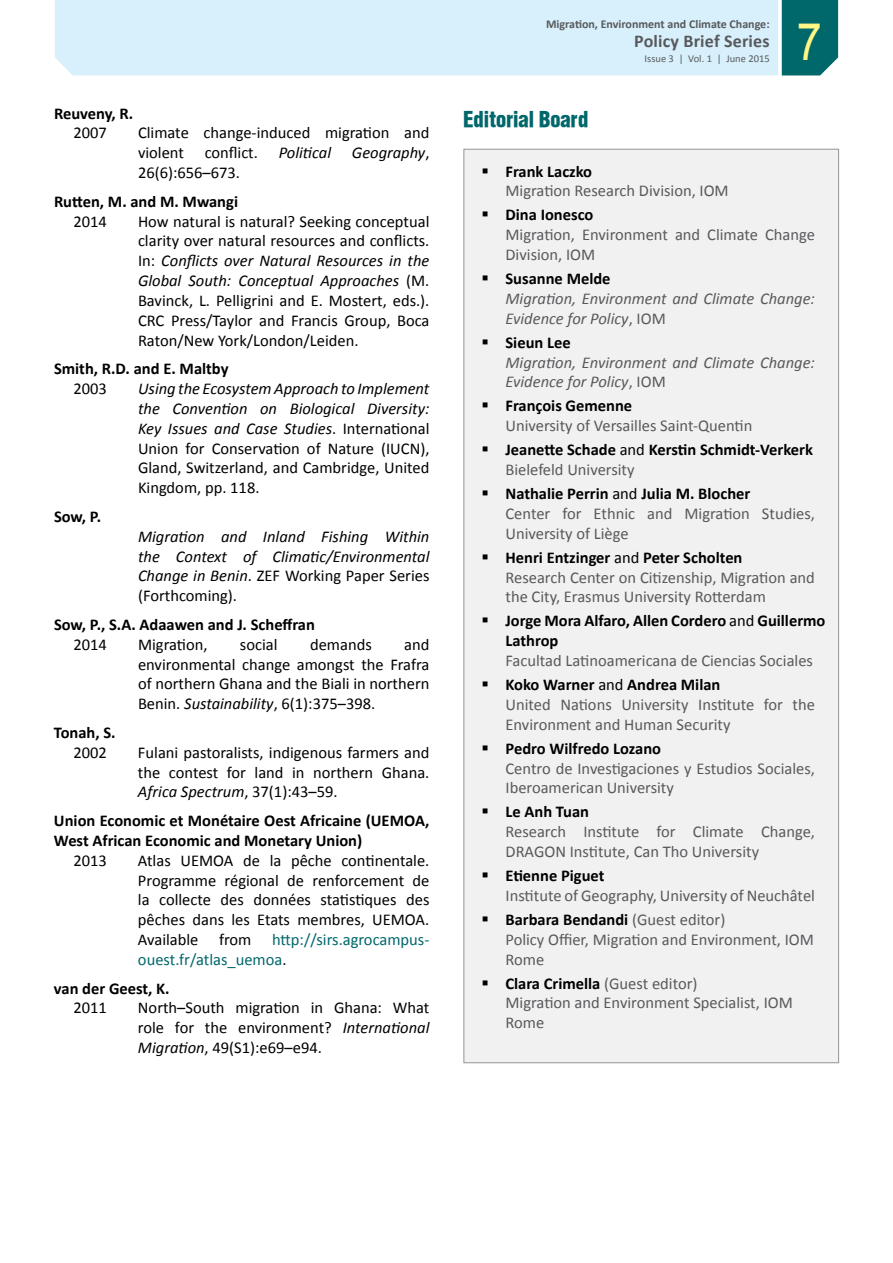
<style>
.page{position:relative;width:893px;height:1263px;background:#fff}
.page>*{position:absolute;margin:0;border:0;box-sizing:border-box;transform-origin:0 0}
.t1{font:51.75px "Arial";color:#fff685;scale:.87 1}
.t2{font:21px "Context Black Cond S Si";color:#00676b}
.t3{font:700 18px "Calibri";letter-spacing:.01em;color:#58595b}
.t4{font:16.5px/19.8px "Calibri";color:#000;text-align:justify}
.t5{font:16.5px/19.8px "Calibri";color:#58595b}
.t6{font:700 16.5px/19.8px "Calibri";color:#000}
.t7{font:italic 16.5px/19.8px "Calibri";color:#000;text-align:justify}
.t8{font:italic 16.5px/19.8px "Calibri";color:#58595b}
.t9{font:700 12px "Calibri";color:#58595b}
.t10{font:10.5px "Calibri";color:#58595b}
.s1{font-style:normal}
.s2{font-style:italic}
.s3{color:#00676b}
.s4{font-weight:400;color:#58595b}
.s5{font-weight:400}
.s6{font-weight:700;color:#000}
.s7{color:#000}
</style>
<div class="page">
<div style="left:55px;top:0;width:723px;height:75px;background:#d7f0fc"></div>
<div style="left:782px;top:0;width:56px;height:75px;background:#00676b"></div>
<div style="left:463px;top:149px;width:376px;height:914px;background:#f1f1f2;border:1px solid #939598"></div>
<p class="t6" style="left:54px;top:103px;width:81px">Reuveny, R.</p>
<p class="t4" style="left:74px;top:123px;width:35px">2007</p>
<p class="t4" style="left:138px;top:123px;width:293px">Climate change-induced migration and violent</p>
<p class="t4" style="left:205px;top:143px;width:55px">conflict.</p>
<p class="t7" style="left:279px;top:142px;width:54px">Political</p>
<p class="t7" style="left:352px;top:142px;width:79px">Geography<span class="s1">,</span></p>
<p class="t4" style="left:138px;top:163px;width:104px">26(6):656–673.</p>
<p class="t6" style="left:54px;top:191px;width:186px">Rutten, M. and M. Mwangi</p>
<p class="t4" style="left:74px;top:211px;width:35px">2014</p>
<p class="t4" style="left:138px;top:211px;width:293px">How natural is natural? Seeking conceptual clarity over natural resources and conflicts.<br>In: <span class="s2">Conflicts over Natural Resources in the Global South: Conceptual Approaches</span> (M.<br>Bavinck, L. Pelligrini and E. Mostert, eds.).<br>CRC Press/Taylor and Francis Group, Boca Raton/New York/London/Leiden.</p>
<p class="t6" style="left:54px;top:359px;width:176px">Smith, R.D. and E. Maltby</p>
<p class="t4" style="left:74px;top:379px;width:35px">2003</p>
<p class="t4" style="left:138px;top:379px;width:293px"><span class="s2">Using the Ecosystem Approach to Implement the Convention on Biological Diversity:<br>Key Issues and Case Studies</span>. International Union for Conservation of Nature (IUCN), Gland, Switzerland, and Cambridge, United Kingdom, pp. 118.</p>
<p class="t6" style="left:54px;top:506px;width:49px">Sow, P.</p>
<p class="t7" style="left:138px;top:526px;width:293px">Migration and Inland Fishing Within the Context of Climatic/Environmental Change in Benin<span class="s1">. ZEF Working Paper Series (Forthcoming).</span></p>
<p class="t6" style="left:54px;top:614px;width:262px">Sow, P., S.A. Adaawen and J. Scheffran</p>
<p class="t4" style="left:74px;top:634px;width:35px">2014</p>
<p class="t4" style="left:138px;top:634px;width:71px">Migration,</p>
<p class="t4" style="left:240px;top:634px;width:39px">social</p>
<p class="t4" style="left:310px;top:634px;width:63px">demands</p>
<p class="t4" style="left:138px;top:634px;width:293px;text-indent:266px">and environmental change amongst the Frafra of northern Ghana and the Biali in northern Benin. <span class="s2">Sustainability</span>, 6(1):375–398.</p>
<p class="t6" style="left:54px;top:722px;width:63px">Tonah, S.</p>
<p class="t4" style="left:73px;top:742px;width:35px">2002</p>
<p class="t4" style="left:138px;top:742px;width:293px">Fulani pastoralists, indigenous farmers and the contest for land in northern Ghana.<br><span class="s2">Africa Spectrum</span>, 37(1):43–59.</p>
<p class="t6" style="left:54px;top:811px;width:377px">Union Economic et Monétaire Oest Africaine (UEMOA,<br>West African Economic and Monetary Union)</p>
<p class="t4" style="left:73px;top:850px;width:35px">2013</p>
<p class="t4" style="left:138px;top:850px;width:293px">Atlas UEMOA de la pêche continentale.<br>Programme régional de renforcement de la collecte des données statistiques des pêches dans les Etats membres, UEMOA.<br>Available from <span class="s3">http://sirs.agrocampus&shy;ouest.fr/atlas_uemoa</span>.</p>
<p class="t6" style="left:54px;top:978px;width:117px">van der Geest, K.</p>
<p class="t4" style="left:73px;top:998px;width:35px">2011</p>
<p class="t4" style="left:138px;top:998px;width:293px">North–South migration in Ghana: What role for the environment? <span class="s2">International Migration</span>, 49(S1):e69–e94.</p>
<p class="t9" style="left:546px;top:16px;width:225px">Migration, Environment and Climate Change:</p>
<p class="t3" style="left:634px;top:30px;width:137px">Policy Brief Series</p>
<p class="t10" style="left:645px;top:52px;width:127px">Issue 3 | Vol. 1 | June 2015</p>
<h1 class="t1" style="left:797px;top:7px;width:30px">7</h1>
<p class="t2" style="left:463px;top:106px;width:126px">Editorial Board</p>
<p class="t6" style="left:505px;top:161px;width:88px">Frank Laczko</p>
<p class="t5" style="left:505px;top:181px;width:225px">Migration Research Division, IOM</p>
<p class="t6" style="left:505px;top:205px;width:89px">Dina Ionesco</p>
<p class="t5" style="left:505px;top:225px;width:311px">Migration, Environment and Climate Change<br>Division, IOM</p>
<p class="t6" style="left:505px;top:269px;width:107px">Susanne Melde</p>
<p class="t8" style="left:505px;top:288px;width:311px">Migration, Environment and Climate Change:<br>Evidence for Policy<span class="s1">, IOM</span></p>
<p class="t6" style="left:505px;top:332px;width:67px">Sieun Lee</p>
<p class="t8" style="left:505px;top:352px;width:311px">Migration, Environment and Climate Change:<br>Evidence for Policy<span class="s1">, IOM</span></p>
<p class="t6" style="left:505px;top:396px;width:128px">François Gemenne</p>
<p class="t6" style="left:505px;top:414px;width:309px;line-height:24px"><span class="s4">University of Versailles Saint-Quentin<br></span>Jeanette Schade <span class="s5">and</span> Kerstin Schmidt-Verkerk</p>
<p class="t6" style="left:505px;top:458px;width:246px;line-height:24px"><span class="s4">Bielefeld University<br></span>Nathalie Perrin <span class="s5">and</span> Julia M. Blocher</p>
<p class="t5" style="left:505px;top:504px;width:311px">Center for Ethnic and Migration Studies,<br>University of Liège</p>
<p class="t5" style="left:505px;top:547px;width:311px"><span class="s6">Henri Entzinger</span> <span class="s7">and</span> <span class="s6">Peter Scholten<br></span>Research Center on Citizenship, Migration and the City, Erasmus University Rotterdam</p>
<p class="t6" style="left:505px;top:611px;width:321px">Jorge Mora Alfaro, Allen Cordero <span class="s5">and</span> Guillermo<br>Lathrop</p>
<p class="t5" style="left:505px;top:649px;width:309px;line-height:24px">Facultad Latinoamericana de Ciencias Sociales<br><span class="s6">Koko Warner</span> <span class="s7">and</span> <span class="s6">Andrea Milan</span></p>
<p class="t5" style="left:505px;top:695px;width:311px">United Nations University Institute for the<br>Environment and Human Security</p>
<p class="t6" style="left:505px;top:738px;width:157px">Pedro Wilfredo Lozano</p>
<p class="t5" style="left:505px;top:758px;width:311px">Centro de Investigaciones y Estudios Sociales,<br>Iberoamerican University</p>
<p class="t6" style="left:505px;top:802px;width:85px">Le Anh Tuan</p>
<p class="t5" style="left:505px;top:822px;width:311px">Research Institute for Climate Change,<br>DRAGON Institute, Can Tho University</p>
<p class="t6" style="left:505px;top:866px;width:100px">Etienne Piguet</p>
<p class="t5" style="left:505px;top:883px;width:311px;line-height:24px">Institute of Geography, University of Neuchâtel<br><span class="s6">Barbara Bendandi</span> (Guest editor)</p>
<p class="t5" style="left:505px;top:929px;width:310px">Policy Offier, Migration and Environment, IOM<br>Rome</p>
<p class="t5" style="left:505px;top:973px;width:289px"><span class="s6">Clara Crimella</span> (Guest editor)<br>Migration and Environment Specialist, IOM<br>Rome</p>
</div>
